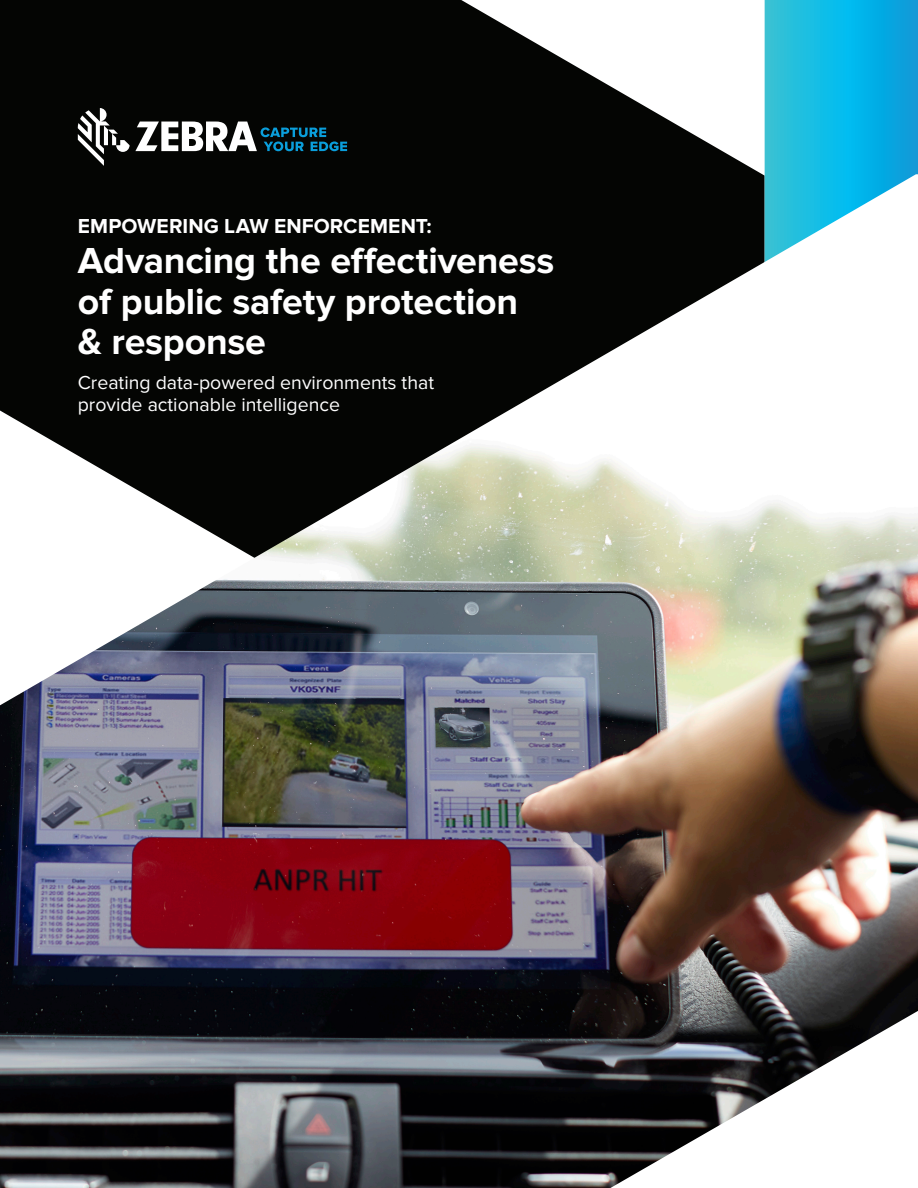
<style>
.page{position:relative;width:918px;height:1188px;background:#fff}
.page>*{position:absolute;margin:0;border:0;box-sizing:border-box;transform-origin:0 0}
.t1{font:700 37.5px/40.5px "Proxima Nova";letter-spacing:-.005em;color:#fff}
.t2{font:700 21px "Proxima Nova";letter-spacing:.005em;color:#fff}
.t3{font:19.5px/21.8px "Proxima Nova";color:#fff}
</style>
<div class="page">
<svg style="left:0;top:0;width:765px;height:174px;fill:#040503"></svg>
<svg style="left:765px;top:0;width:153px;height:174px;background:#12b5e2"></svg>
<img style="left:0;top:174px;width:918px;height:1014px">
<svg style="left:78px;top:108px;width:269px;height:58px"></svg>
<svg style="left:587px;top:1011px;width:331px;height:177px"></svg>
<p class="t2" style="left:78px;top:214px;width:355px">EMPOWERING LAW ENFORCEMENT:</p>
<h1 class="t1" style="left:78px;top:241px;width:478px">Advancing the effectiveness of public safety protection<br>&amp; response</h1>
<p class="t3" style="left:78px;top:372px;width:358px">Creating data-powered environments that provide actionable intelligence</p>
</div>
